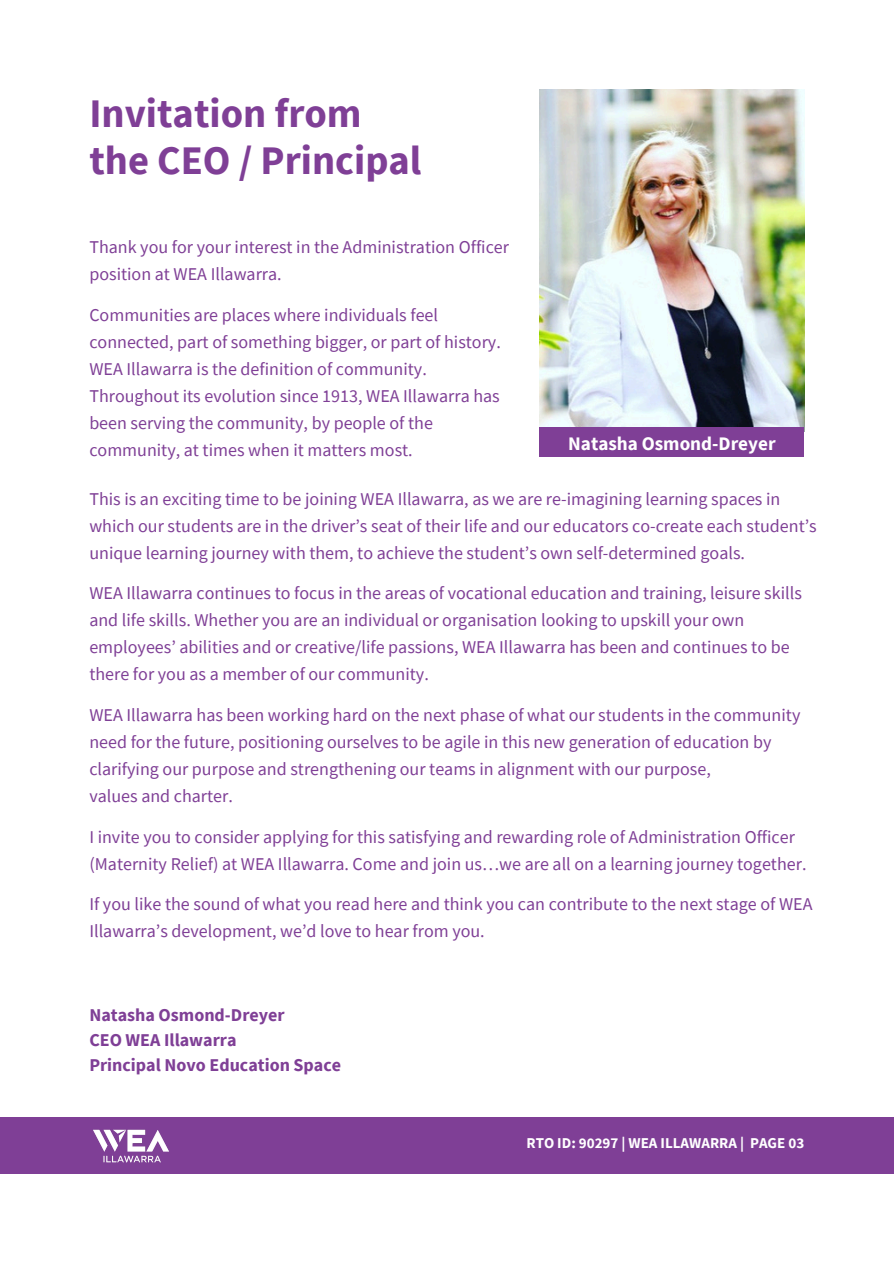
<style>
.page{position:relative;width:894px;height:1264px;background:#fff}
.page>*{position:absolute;margin:0;border:0;box-sizing:border-box;transform-origin:0 0}
.t1{font:700 40.5px/47.2px "Source Sans Pro";color:#7f3f96}
.t2{font:700 19.05px "Source Sans Pro";color:#fff}
.t3{font:18px/27px "Source Sans Pro";color:#7f3f96}
.t4{font:700 18px/24.8px "Source Sans Pro";color:#7f3f96}
.t5{font:700 15px "Source Sans Pro";color:#fff}
</style>
<div class="page">
<img style="left:539px;top:89px;width:265px;height:338px">
<div style="left:539px;top:427px;width:265px;height:29px;background:#7f3f96"></div>
<div style="left:0;top:1117px;width:893px;height:57px;background:#7f3f96"></div>
<img style="left:93px;top:1129px;width:76px;height:34px">
<p class="t1" style="left:89px;top:89px;width:333px">Invitation from the CEO / Principal</p>
<p class="t3" style="left:89px;top:233px;width:421px">Thank you for your interest in the Administration Officer position at WEA Illawarra.</p>
<h3 class="t3" style="left:89px;top:301px;width:413px">Communities are places where individuals feel connected, part of something bigger, or part of history.<br>WEA Illawarra is the definition of community.<br>Throughout its evolution since 1913, WEA Illawarra has been serving the community, by people of the community, at times when it matters most.</h3>
<h3 class="t3" style="left:89px;top:485px;width:728px">This is an exciting time to be joining WEA Illawarra, as we are re-imagining learning spaces in which our students are in the driver’s seat of their life and our educators co-create each student’s unique learning journey with them, to achieve the student’s own self-determined goals.</h3>
<h3 class="t3" style="left:89px;top:579px;width:713px">WEA Illawarra continues to focus in the areas of vocational education and training, leisure skills and life skills. Whether you are an individual or organisation looking to upskill your own employees’ abilities and or creative/life passions, WEA Illawarra has been and continues to be there for you as a member of our community.</h3>
<h3 class="t3" style="left:89px;top:701px;width:712px">WEA Illawarra has been working hard on the next phase of what our students in the community need for the future, positioning ourselves to be agile in this new generation of education by clarifying our purpose and strengthening our teams in alignment with our purpose,</h3>
<h3 class="t3" style="left:89px;top:782px;width:145px">values and charter.</h3>
<h3 class="t3" style="left:89px;top:822px;width:718px">I invite you to consider applying for this satisfying and rewarding role of Administration Officer (Maternity Relief) at WEA Illawarra. Come and join us…we are all on a learning journey together.</h3>
<h3 class="t3" style="left:89px;top:890px;width:724px">If you like the sound of what you read here and think you can contribute to the next stage of WEA<br>Illawarra’s development, we’d love to hear from you.</h3>
<h4 class="t2" style="left:568px;top:431px;width:209px">Natasha Osmond-Dreyer</h4>
<p class="t4" style="left:89px;top:1002px;width:253px">Natasha Osmond-Dreyer<br>CEO WEA Illawarra<br>Principal Novo Education Space</p>
<p class="t5" style="left:526px;top:1133px;width:279px">RTO ID: 90297 | WEA ILLAWARRA | PAGE 03</p>
</div>
